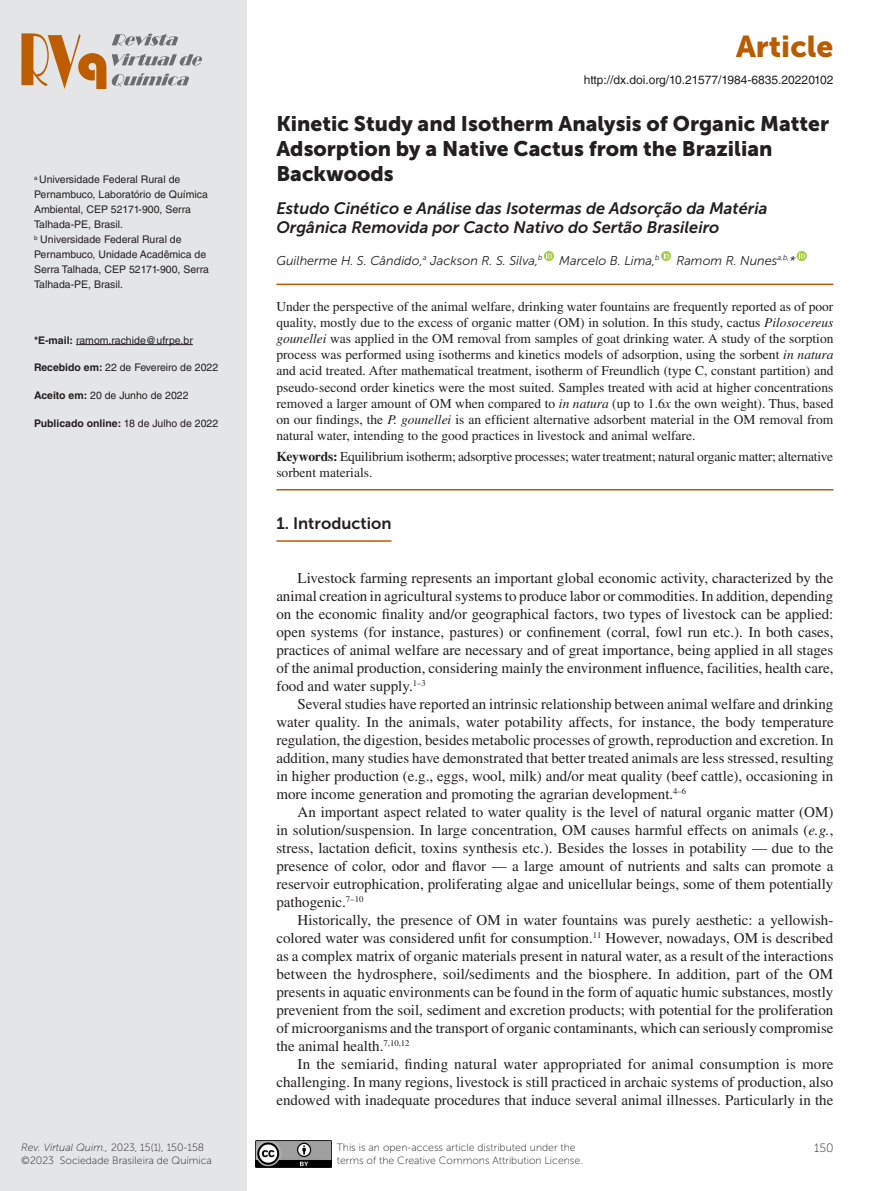
<style>
.page{position:relative;width:893px;height:1191px;background:#fff}
.page>*{position:absolute;margin:0;border:0;box-sizing:border-box;transform-origin:0 0}
.t1{font:30px "Museo Sans 900";color:#b95c00}
.Título{font:21px/25.2px "Museo Sans 900";color:#231f20}
.Título_inglês{font:italic 16.5px/19.8px "Museo Sans 700";color:#231f20}
.Sessão{font:16.5px "Museo Sans 700";color:#231f20}
.t2{font:15px/18px "Times LT Std";color:#231f20;text-align:justify}
.Resumo{font:13.5px/16.2px "Times LT Std";color:#231f20;text-align:justify}
.Keywords{font:13.5px/16.2px "Times LT Std";letter-spacing:-.01em;color:#231f20}
.Autores{font:italic 12.75px "Museo Sans 300";color:#231f20}
.t3{font:12px "Helvetica LT Std";color:#231f20}
.t4{font:12px "Museo Sans 100";color:#231f20}
.Endereço{font:10.5px/15px "Helvetica LT Std";color:#231f20}
.t5{font:10.5px/12.6px "Museo Sans 100";color:#231f20}
.Endereço-2{font:700 10.5px "Helvetica LT Std";color:#231f20}
.s1{font-weight:700}
.s2{font-weight:400}
.s3{font-style:italic}
</style>
<div class="page">
<div style="left:0;top:0;width:246px;height:1191px;background:#e4e5e6"></div>
<img style="left:255px;top:1140px;width:77px;height:27px">
<svg style="left:21px;top:33px;width:85px;height:56px"></svg>
<svg style="left:112px;top:73px;width:77px;height:13px"></svg>
<svg style="left:112px;top:54px;width:90px;height:12px"></svg>
<svg style="left:112px;top:34px;width:66px;height:12px"></svg>
<hr style="left:76px;top:344px;width:117px;height:1px;background:#231f20">
<hr style="left:276px;top:283px;width:557px;height:2px;background:#b95c00">
<hr style="left:276px;top:489px;width:557px;height:1px;background:#b95c00">
<hr style="left:276px;top:540px;width:115px;height:2px;background:#b95c00">
<svg style="left:544px;top:251px;width:10px;height:10px"></svg>
<svg style="left:547px;top:253px;width:5px;height:5px"></svg>
<svg style="left:661px;top:251px;width:10px;height:10px"></svg>
<svg style="left:664px;top:253px;width:5px;height:5px"></svg>
<svg style="left:797px;top:251px;width:10px;height:10px"></svg>
<svg style="left:799px;top:253px;width:6px;height:5px"></svg>
<p class="Endereço" style="left:34px;top:172px;width:176px"><sup>a</sup> Universidade Federal Rural de<br>Pernambuco, Laboratório de Química<br>Ambiental, CEP 52171-900, Serra<br>Talhada-PE, Brasil.</p>
<p class="Endereço" style="left:34px;top:232px;width:176px"><sup>b</sup> Universidade Federal Rural de<br>Pernambuco, Unidade Acadêmica de<br>Serra Talhada, CEP 52171-900, Serra<br>Talhada-PE, Brasil.</p>
<p class="Endereço" style="left:34px;top:332px;width:160px"><span class="s1">*E-mail:</span> ramom.rachide@ufrpe.br</p>
<p class="Endereço" style="left:34px;top:360px;width:186px"><span class="s1">Recebido em:</span> 22 de Fevereiro de 2022</p>
<p class="Endereço" style="left:34px;top:388px;width:156px"><span class="s1">Aceito em:</span> 20 de Junho de 2022</p>
<p class="Endereço-2" style="left:34px;top:417px;width:186px">Publicado online: <span class="s2">18 de Julho de 2022</span></p>
<p class="t5" style="left:21px;top:1141px;width:192px"><span class="s3">Rev. Virtual Quim.,</span> 2023, 15(1), 150-158 ©2023 Sociedade Brasileira de Química</p>
<h1 class="t1" style="left:736px;top:29px;width:99px">Article</h1>
<p class="t3" style="left:584px;top:72px;width:251px">http://dx.doi.org/10.21577/1984-6835.20220102</p>
<p class="Título" style="left:276px;top:111px;width:554px">Kinetic Study and Isotherm Analysis of Organic Matter<br>Adsorption by a Native Cactus from the Brazilian<br>Backwoods</p>
<p class="Título_inglês" style="left:276px;top:198px;width:493px">Estudo Cinético e Análise das Isotermas de Adsorção da Matéria<br>Orgânica Removida por Cacto Nativo do Sertão Brasileiro</p>
<p class="Autores" style="left:276px;top:253px;width:268px">Guilherme H. S. Cândido,<sup>a</sup> Jackson R. S. Silva,<sup>b</sup></p>
<p class="Autores" style="left:559px;top:253px;width:102px">Marcelo B. Lima,<sup>b</sup></p>
<p class="Autores" style="left:676px;top:253px;width:121px">Ramom R. Nunes<sup>a,b,</sup>*</p>
<p class="Resumo" style="left:276px;top:298px;width:559px">Under the perspective of the animal welfare, drinking water fountains are frequently reported as of poor quality, mostly due to the excess of organic matter (OM) in solution. In this study, cactus <span class="s3">Pilosocereus gounellei</span> was applied in the OM removal from samples of goat drinking water. A study of the sorption process was performed using isotherms and kinetics models of adsorption, using the sorbent <span class="s3">in natura </span>and acid treated. After mathematical treatment, isotherm of Freundlich (type C, constant partition) and pseudo-second order kinetics were the most suited. Samples treated with acid at higher concentrations removed a larger amount of OM when compared to <span class="s3">in natura</span> (up to 1.6<span class="s3">x</span> the own weight). Thus, based on our findings, the <span class="s3">P. gounellei</span> is an efficient alternative adsorbent material in the OM removal from natural water, intending to the good practices in livestock and animal welfare.</p>
<p class="Keywords" style="left:276px;top:448px;width:558px"><span class="s1">Keywords:</span> Equilibrium isotherm; adsorptive processes; water treatment; natural organic matter; alternative sorbent materials.</p>
<p class="Sessão" style="left:276px;top:514px;width:117px">1. Introduction</p>
<p class="t2" style="left:276px;top:569px;width:559px;text-indent:21px">Livestock farming represents an important global economic activity, characterized by the animal creation in agricultural systems to produce labor or commodities. In addition, depending on the economic finality and/or geographical factors, two types of livestock can be applied: open systems (for instance, pastures) or confinement (corral, fowl run etc.). In both cases, practices of animal welfare are necessary and of great importance, being applied in all stages of the animal production, considering mainly the environment influence, facilities, health care, food and water supply.<sup>1–3</sup></p>
<p class="t2" style="left:276px;top:695px;width:559px;text-indent:21px">Several studies have reported an intrinsic relationship between animal welfare and drinking water quality. In the animals, water potability affects, for instance, the body temperature regulation, the digestion, besides metabolic processes of growth, reproduction and excretion. In addition, many studies have demonstrated that better treated animals are less stressed, resulting in higher production (e.g., eggs, wool, milk) and/or meat quality (beef cattle), occasioning in more income generation and promoting the agrarian development.<sup>4–6</sup></p>
<p class="t2" style="left:276px;top:803px;width:559px;text-indent:21px">An important aspect related to water quality is the level of natural organic matter (OM) in solution/suspension. In large concentration, OM causes harmful effects on animals (<span class="s3">e.g.</span>, stress, lactation deficit, toxins synthesis etc.). Besides the losses in potability — due to the presence of color, odor and flavor — a large amount of nutrients and salts can promote a reservoir eutrophication, proliferating algae and unicellular beings, some of them potentially pathogenic.<sup>7–10</sup></p>
<p class="t2" style="left:276px;top:911px;width:559px;text-indent:21px">Historically, the presence of OM in water fountains was purely aesthetic: a yellowish&shy;colored water was considered unfit for consumption.<sup>11</sup> However, nowadays, OM is described as a complex matrix of organic materials present in natural water, as a result of the interactions between the hydrosphere, soil/sediments and the biosphere. In addition, part of the OM presents in aquatic environments can be found in the form of aquatic humic substances, mostly prevenient from the soil, sediment and excretion products; with potential for the proliferation of microorganisms and the transport of organic contaminants, which can seriously compromise the animal health.<sup>7,10,12</sup></p>
<p class="t2" style="left:276px;top:1055px;width:559px;text-indent:21px">In the semiarid, finding natural water appropriated for animal consumption is more challenging. In many regions, livestock is still practiced in archaic systems of production, also endowed with inadequate procedures that induce several animal illnesses. Particularly in the</p>
<p class="t5" style="left:337px;top:1141px;width:248px">This is an open-access article distributed under the terms of the Creative Commons Attribution License.</p>
<p class="t4" style="left:814px;top:1141px;width:21px">150</p>
</div>
